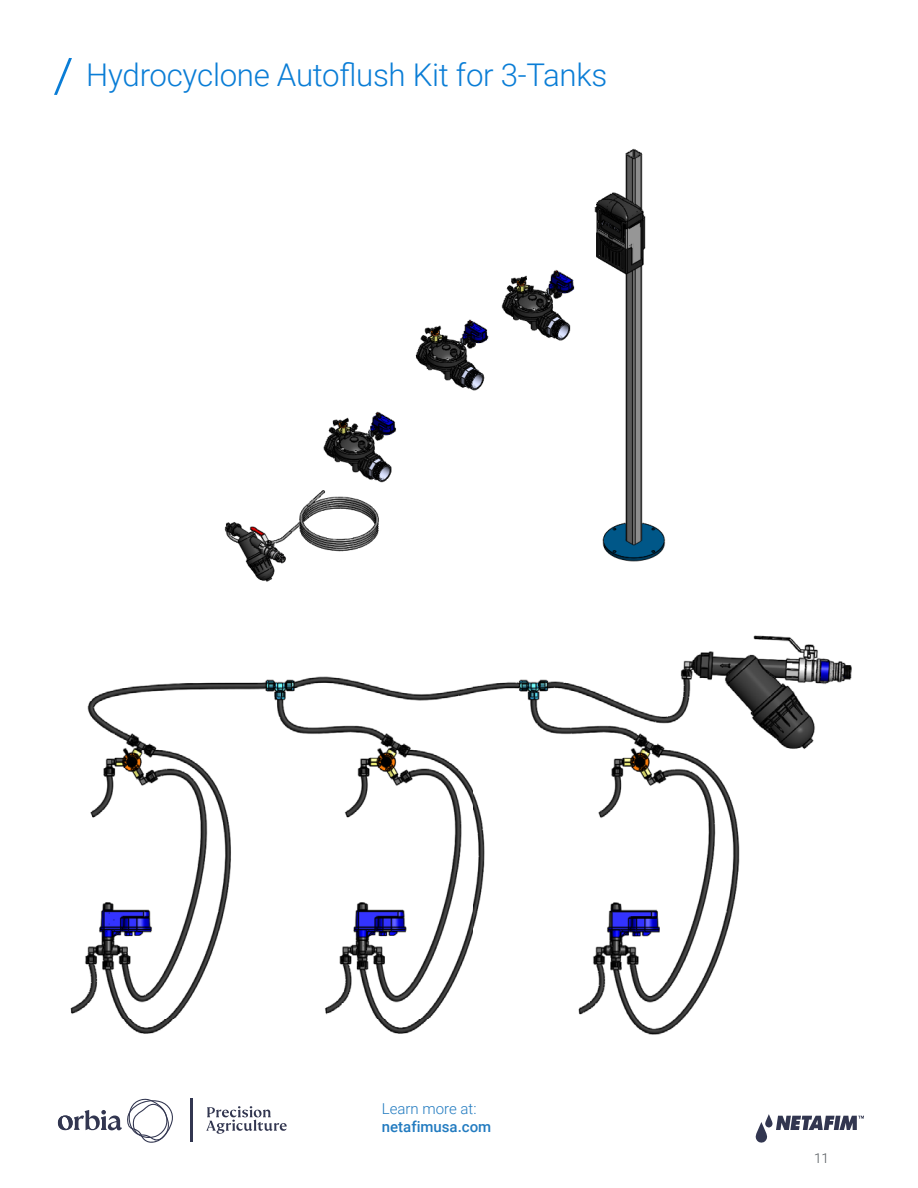
<style>
.page{position:relative;width:918px;height:1188px;background:#fff}
.page>*{position:absolute;margin:0;border:0;box-sizing:border-box;transform-origin:0 0}
.headline_main_features{font:300 31.35px "Roboto";letter-spacing:-.01em;color:#0a7dd6}
.t1{font:500 15px "Roboto";color:#227bc0}
.t2{font:300 15px "Roboto";color:#227bc0}
.t3{font:300 13.5px "Roboto";color:#50555a}
</style>
<div class="page">
<svg style="left:755px;top:1114px;width:109px;height:29px"></svg>
<svg style="left:206px;top:1106px;width:81px;height:28px"></svg>
<hr style="left:190px;top:1098px;width:3px;height:44px;background:#323650">
<svg style="left:58px;top:1098px;width:115px;height:45px"></svg>
<svg style="left:54px;top:58px;width:18px;height:37px"></svg>
<img style="left:224px;top:148px;width:442px;height:434px">
<img style="left:70px;top:635px;width:782px;height:400px">
<p class="headline_main_features" style="left:86px;top:53px;width:522px">Hydrocyclone Autoflush Kit for 3-Tanks</p>
<p class="t2" style="left:382px;top:1098px;width:96px">Learn more at:</p>
<p class="t1" style="left:382px;top:1116px;width:111px">netafimusa.com</p>
<p class="t3" style="left:814px;top:1149px;width:16px">11</p>
</div>
